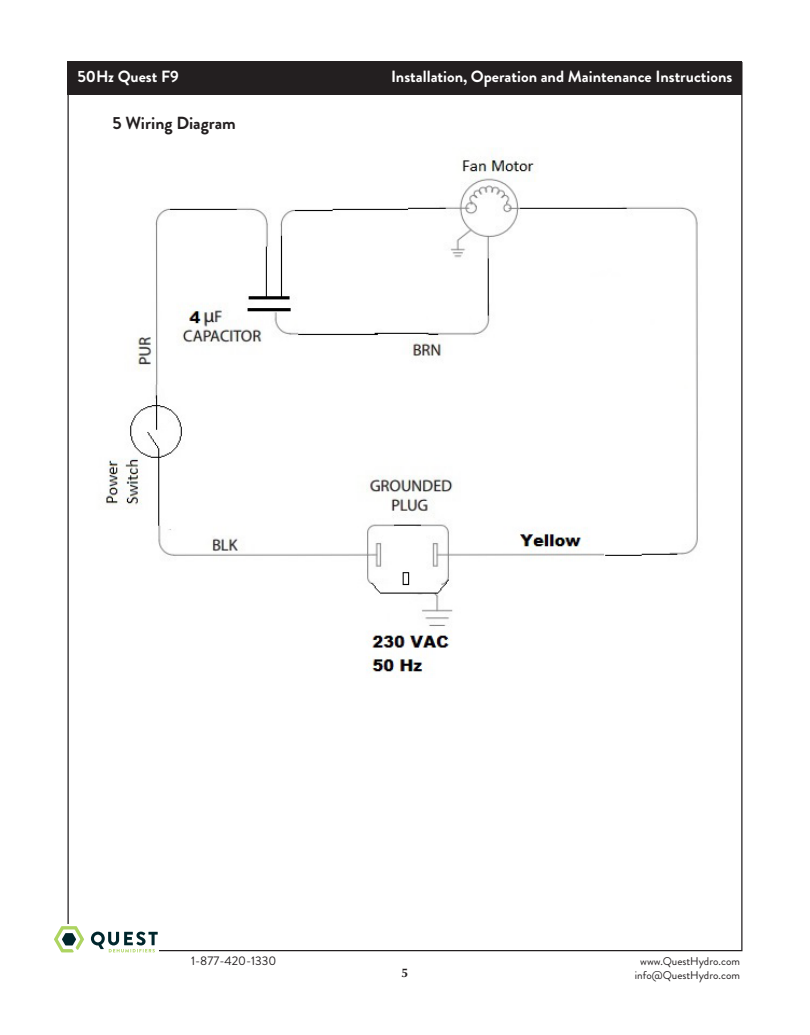
<style>
.page{position:relative;width:810px;height:1035px;background:#fff}
.page>*{position:absolute;margin:0;border:0;box-sizing:border-box;transform-origin:0 0}
.Numbered_Tabbed_text{font:700 17.5px "Brandon Grotesque";color:#231f20}
.t1{font:700 16.25px "Brandon Grotesque";color:#fff}
.t2{font:12.5px "Brandon Grotesque";color:#231f20}
.t3{font:700 12.5px "Optima";color:#231f20}
.t4{font:11.25px/13.5px "Brandon Grotesque";color:#231f20;text-align:center}
</style>
<div class="page">
<div style="left:68px;top:62px;width:674px;height:33px;background:#231f20"></div>
<svg style="left:54px;top:926px;width:30px;height:26px"></svg>
<svg style="left:91px;top:932px;width:67px;height:20px"></svg>
<img style="left:106px;top:149px;width:592px;height:524px">
<p class="t1" style="left:77px;top:65px;width:103px">50Hz Quest F9</p>
<p class="t1" style="left:391px;top:65px;width:343px">Installation, Operation and Maintenance Instructions</p>
<p class="Numbered_Tabbed_text" style="left:112px;top:111px;width:125px">5 Wiring Diagram</p>
<p class="t2" style="left:191px;top:952px;width:87px">1-877-420-1330</p>
<p class="t4" style="left:635px;top:955px;width:107px">www.QuestHydro.com info@QuestHydro.com</p>
<p class="t3" style="left:402px;top:965px;width:8px">5</p>
</div>
